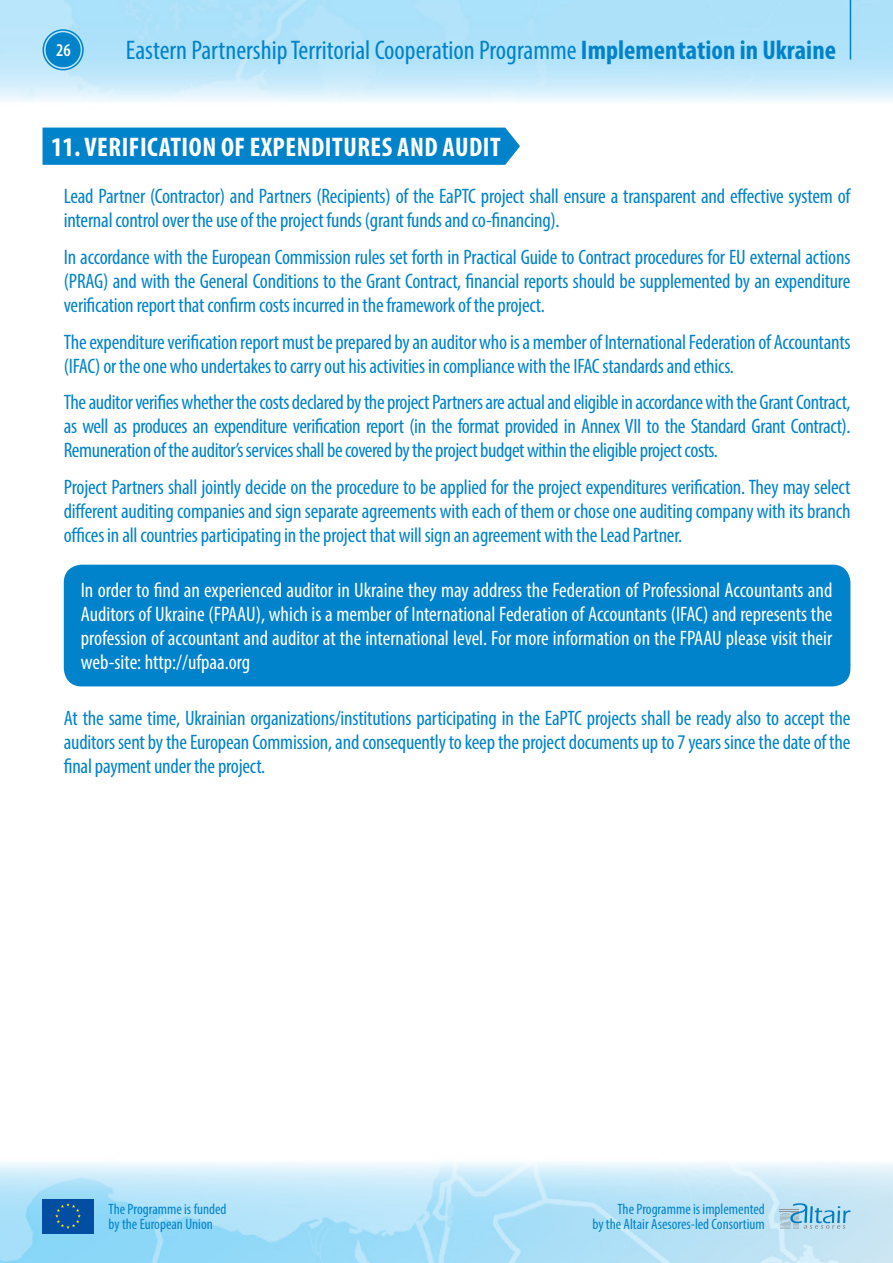
<style>
.page{position:relative;width:893px;height:1263px;background:#fff}
.page>*{position:absolute;margin:0;border:0;box-sizing:border-box;transform-origin:0 0}
.t1{font:condensed 27px "Myriad Pro";color:#0083ca}
.t2{font:700 condensed 27px "Myriad Pro";letter-spacing:.02em;color:#fff}
.t3{font:condensed 21px/24px "Myriad Pro";letter-spacing:-.01em;color:#0083ca;text-align:justify}
.t4{font:condensed 21px/24px "Myriad Pro";color:#fff;text-align:justify}
.t5{font:600 condensed 18px "Myriad Pro";color:#fff}
.t6{font:condensed 15px/15px "Myriad Pro";color:#0083ca}
.s1{font-weight:700}
</style>
<div class="page">
<img style="left:0;top:0;width:893px;height:1263px">
<div style="left:46px;top:32px;width:35px;height:35px;background:#0083ca;border-radius:50%"></div>
<div style="left:43px;top:29px;width:41px;height:41px;border:2px solid #0083ca;border-radius:50%"></div>
<hr style="left:850px;top:0;width:1px;height:60px;background:#0083ca">
<div style="left:43px;top:1199px;width:51px;height:34px;background:#034ea2"></div>
<svg style="left:55px;top:1203px;width:26px;height:26px"></svg>
<svg style="left:780px;top:1203px;width:70px;height:26px;background:#9ac9e1"></svg>
<div style="left:43px;top:128px;width:477px;height:37px;background:#0083ca"></div>
<div style="left:64px;top:565px;width:786px;height:121px;background:#0083ca;border-radius:18px"></div>
<p class="t5" style="left:56px;top:39px;width:16px">26</p>
<p class="t1" style="left:126px;top:34px;width:712px">Eastern Partnership Territorial Cooperation Programme <span class="s1">Implementation in Ukraine</span></p>
<p class="t2" style="left:51px;top:130px;width:451px">11. VERIFICATION OF EXPENDITURES AND AUDIT</p>
<p class="t3" style="left:64px;top:184px;width:788px">Lead Partner (Contractor) and Partners (Recipients) of the ЕаРТС project shall ensure a transparent and effective system of internal control over the use of the project funds (grant funds and co-financing).</p>
<p class="t3" style="left:64px;top:245px;width:788px">In accordance with the European Commission rules set forth in Practical Guide to Contract procedures for EU external actions (PRAG) and with the General Conditions to the Grant Contract, financial reports should be supplemented by an expenditure verification report that confirm costs incurred in the framework of the project.</p>
<p class="t3" style="left:64px;top:329px;width:788px">The expenditure verification report must be prepared by an auditor who is a member of International Federation of Accountants (IFAC) or the one who undertakes to carry out his activities in compliance with the IFAC standards and ethics.</p>
<p class="t3" style="left:64px;top:390px;width:788px">The auditor verifies whether the costs declared by the project Partners are actual and eligible in accordance with the Grant Contract, as well as produces an expenditure verification report (in the format provided in Annex VII to the Standard Grant Contract).<br>Remuneration of the auditor’s services shall be covered by the project budget within the eligible project costs.</p>
<p class="t3" style="left:64px;top:475px;width:788px">Project Partners shall jointly decide on the procedure to be applied for the project expenditures verification. They may select different auditing companies and sign separate agreements with each of them or chose one auditing company with its branch offices in all countries participating in the project that will sign an agreement with the Lead Partner.</p>
<p class="t4" style="left:81px;top:578px;width:753px">In order to find an experienced auditor in Ukraine they may address the Federation of Professional Accountants and Auditors of Ukraine (FPAAU), which is a member of International Federation of Accountants (IFAC) and represents the profession of accountant and auditor at the international level. For more information on the FPAAU please visit their web-site: http://ufpaa.org</p>
<p class="t3" style="left:64px;top:705px;width:788px">At the same time, Ukrainian organizations/institutions participating in the EaPTC projects shall be ready also to accept the auditors sent by the European Commission, and consequently to keep the project documents up to 7 years since the date of the final payment under the project.</p>
<p class="t6" style="left:109px;top:1201px;width:119px">The Programme is funded by the European Union</p>
<p class="t6" style="left:592px;top:1201px;width:174px;text-align:right">The Programme is implemented<br>by the Altair Asesores-led Consortium</p>
</div>
